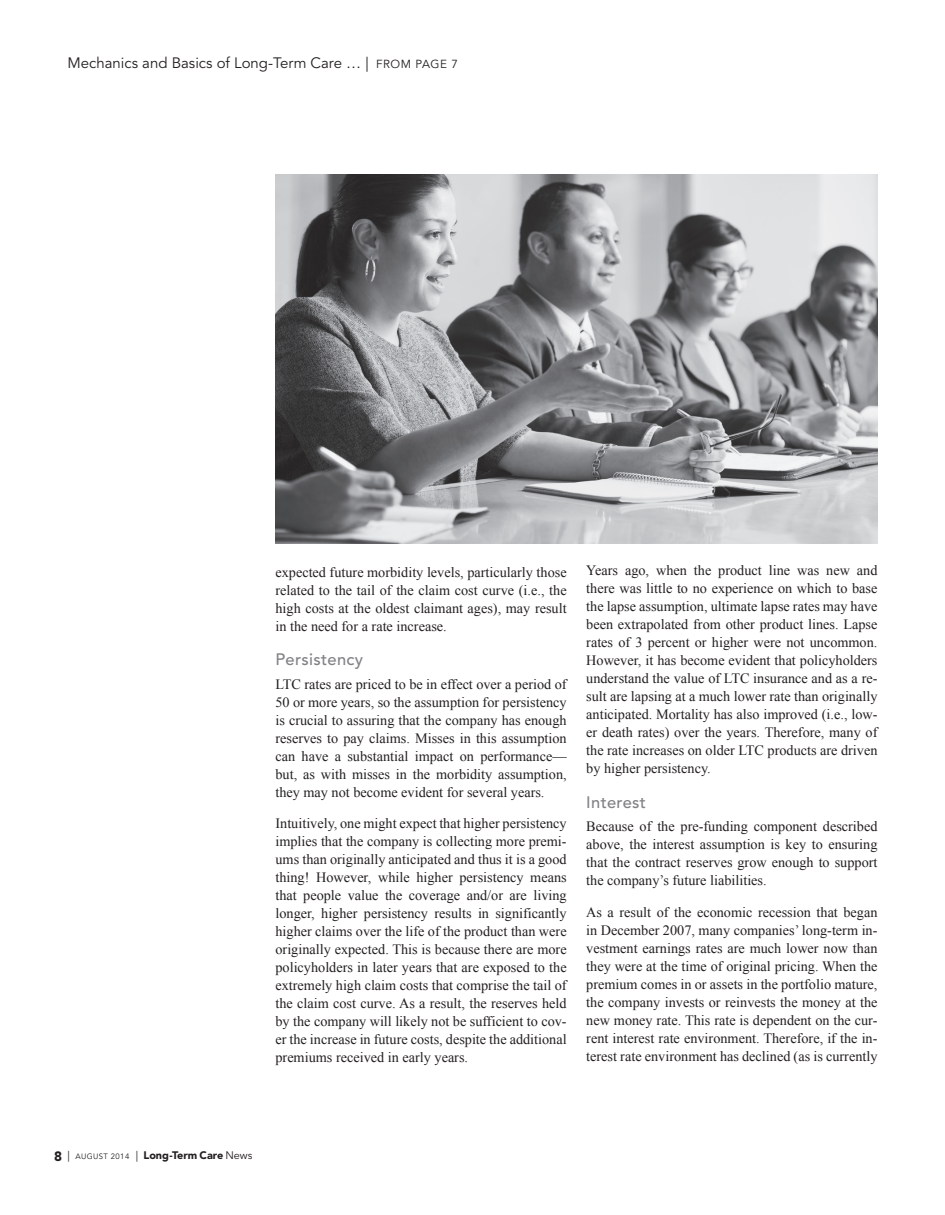
<style>
.page{position:relative;width:945px;height:1215px;background:#fff}
.page>*{position:absolute;margin:0;border:0;box-sizing:border-box;transform-origin:0 0}
.t1{font:500 16.5px "Avenir LT Std";letter-spacing:.02em;color:#808285}
.t2{font:15px "Avenir LT Std";color:#231f20}
.t3{font:14.25px/18px "Times New Roman";color:#231f20;text-align:justify}
.t4{font:900 10.8px "Avenir LT Std";color:#231f20}
.s1{font-size:11.7px}
.s2{font-size:13.5px}
.s3{font-weight:400}
.s4{font-weight:400;font-size:7.8px}
</style>
<div class="page">
<img style="left:275px;top:174px;width:603px;height:369px">
<p class="t2" style="left:68px;top:54px;width:392px">Mechanics and Basics of Long-Term Care … | <span class="s1">FROM PAGE 7</span></p>
<p class="t3" style="left:275px;top:563px;width:293px">expected future morbidity levels, particularly those related to the tail of the claim cost curve (i.e., the high costs at the oldest claimant ages), may result in the need for a rate increase.</p>
<p class="t1" style="left:275px;top:650px;width:89px">Persistency</p>
<p class="t3" style="left:275px;top:675px;width:293px">LTC rates are priced to be in effect over a period of 50 or more years, so the assumption for persistency is crucial to assuring that the company has enough reserves to pay claims. Misses in this assumption can have a substantial impact on performance— but, as with misses in the morbidity assumption, they may not become evident for several years.</p>
<p class="t3" style="left:275px;top:814px;width:293px">Intuitively, one might expect that higher persistency implies that the company is collecting more premi&shy;ums than originally anticipated and thus it is a good thing! However, while higher persistency means that people value the coverage and/or are living longer, higher persistency results in significantly higher claims over the life of the product than were originally expected. This is because there are more policyholders in later years that are exposed to the extremely high claim costs that comprise the tail of the claim cost curve. As a result, the reserves held by the company will likely not be sufficient to cov&shy;er the increase in future costs, despite the additional premiums received in early years.</p>
<p class="t3" style="left:586px;top:561px;width:293px">Years ago, when the product line was new and there was little to no experience on which to base the lapse assumption, ultimate lapse rates may have been extrapolated from other product lines. Lapse rates of 3 percent or higher were not uncommon.<br>However, it has become evident that policyholders understand the value of LTC insurance and as a re&shy;sult are lapsing at a much lower rate than originally anticipated. Mortality has also improved (i.e., low&shy;er death rates) over the years. Therefore, many of the rate increases on older LTC products are driven by higher persistency.</p>
<p class="t1" style="left:586px;top:793px;width:61px">Interest</p>
<p class="t3" style="left:586px;top:817px;width:293px">Because of the pre-funding component described above, the interest assumption is key to ensuring that the contract reserves grow enough to support the company’s future liabilities.</p>
<p class="t3" style="left:586px;top:903px;width:293px">As a result of the economic recession that began in December 2007, many companies’ long-term in&shy;vestment earnings rates are much lower now than they were at the time of original pricing. When the premium comes in or assets in the portfolio mature, the company invests or reinvests the money at the new money rate. This rate is dependent on the cur&shy;rent interest rate environment. Therefore, if the in&shy;terest rate environment has declined (as is currently</p>
<p class="t4" style="left:54px;top:1149px;width:200px"><span class="s2">8</span> <span class="s3">|</span> <span class="s4">AUGUST 2014</span> <span class="s3">|</span> Long-Term Care <span class="s3">News</span></p>
</div>
